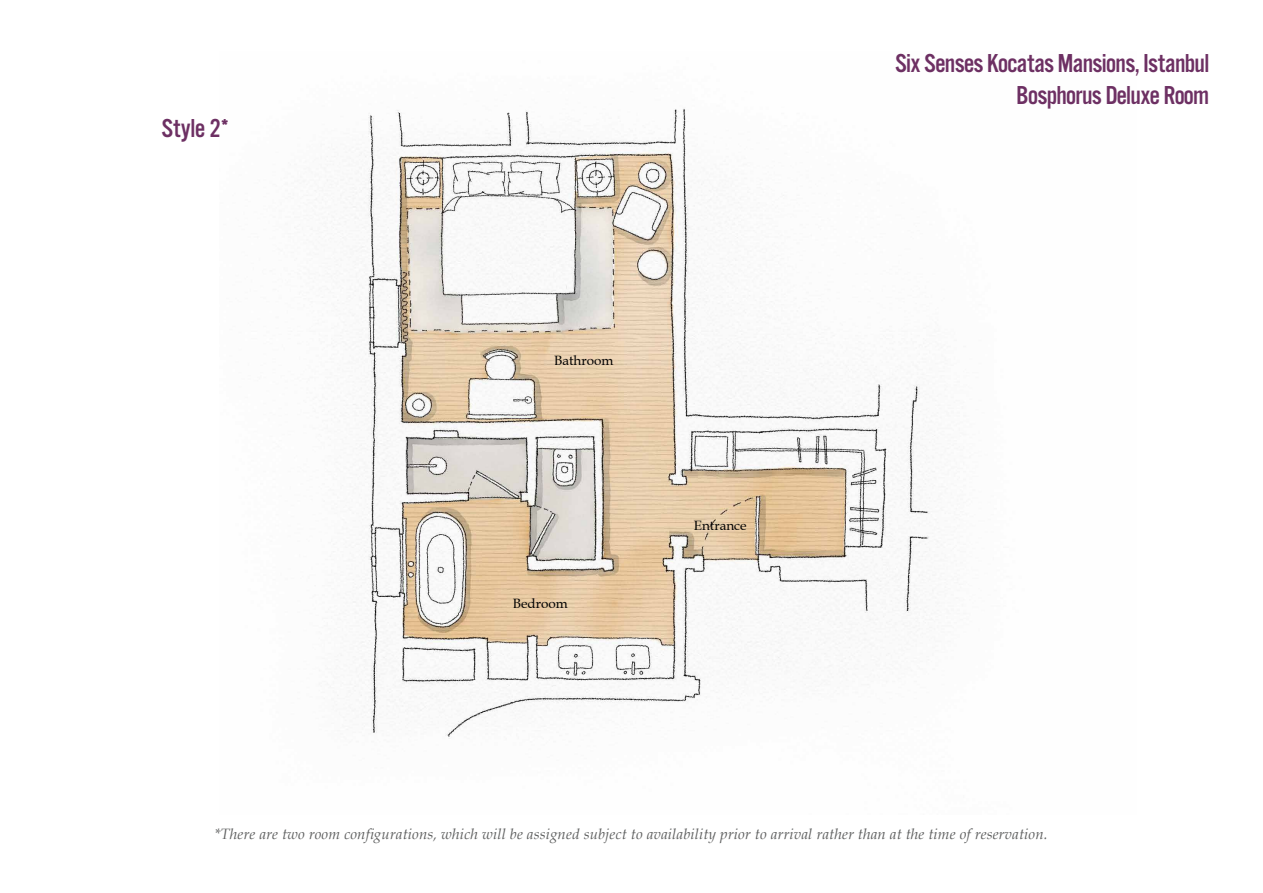
<style>
.page{position:relative;width:1263px;height:893px;background:#fff}
.page>*{position:absolute;margin:0;border:0;box-sizing:border-box;transform-origin:0 0}
.t1{font:27px/32.4px "Alternate Gothic No 3";color:#6d3063;text-align:right}
.t2{font:italic 15px "Book Antiqua";letter-spacing:.01em;color:#5f6060}
.t3{font:13.5px "Book Antiqua";color:#000}
</style>
<div class="page">
<img style="left:294px;top:108px;width:644px;height:631px">
<h1 class="t1" style="left:162px;top:114px;width:69px">Style 2*</h1>
<p class="t3" style="left:554px;top:352px;width:61px">Bathroom</p>
<p class="t3" style="left:513px;top:595px;width:56px">Bedroom</p>
<p class="t3" style="left:694px;top:517px;width:54px">Entrance</p>
<h1 class="t1" style="left:895px;top:49px;width:315px">Six Seฟnses Kocatas Mansions, Istanbul<br>Bosphorus Deluxe Room</h1>
<p class="t2" style="left:215px;top:825px;width:834px">*There are two room configurations, which will be assigned subject to availability prior to arrival rather than at the time of reservation.</p>
</div>
